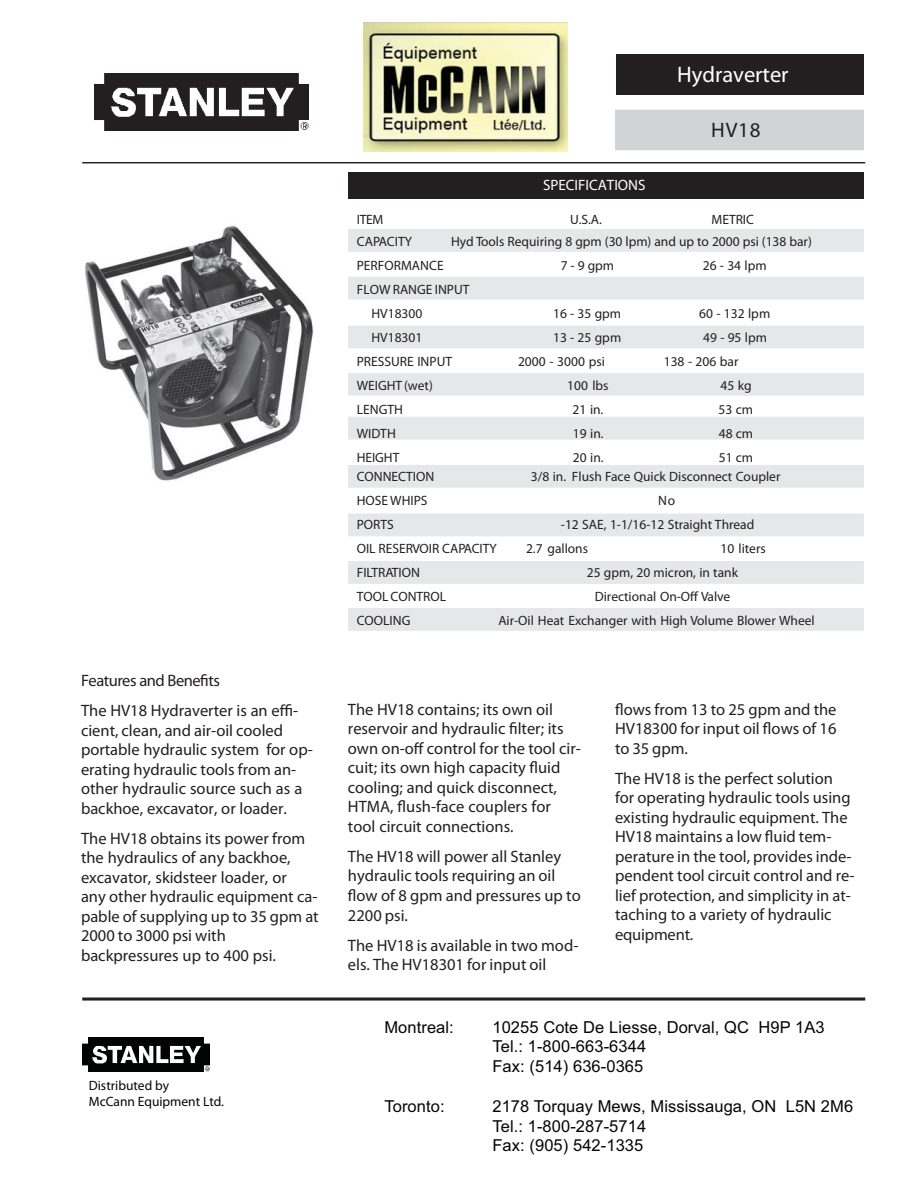
<style>
.page{position:relative;width:918px;height:1188px;background:#fff}
.page>*{position:absolute;margin:0;border:0;box-sizing:border-box;transform-origin:0 0}
.t1{font:700 22.5px "Helvetica";color:#fff}
.t2{font:700 21px "Helvetica";color:#231f20}
.t3{font:16.5px/19.5px "Helvetica";color:#231f20}
.t4{font:16.5px/19.8px "Arial";letter-spacing:.005em;color:#040505}
.t5{font:700 16.5px "Helvetica";letter-spacing:-.03em;color:#231f20}
.t6{font:700 15px "Helvetica";color:#fff}
.t7{font:13.5px/24.2px "Helvetica";color:#231f20}
.t8{font:700 13.5px/16.2px "Helvetica";color:#040505}
.t9{font:700 13.5px "Helvetica";color:#231f20}
</style>
<div class="page">
<div style="left:349px;top:609px;width:514px;height:21px;background:#e6e7e8"></div>
<div style="left:348px;top:608px;width:516px;height:23px;border:1px solid #e7e8e8"></div>
<div style="left:349px;top:562px;width:514px;height:21px;background:#e6e7e8"></div>
<div style="left:348px;top:561px;width:516px;height:23px;border:1px solid #e7e8e8"></div>
<div style="left:349px;top:417px;width:514px;height:22px;background:#e6e7e8"></div>
<div style="left:348px;top:417px;width:516px;height:23px;border:1px solid #e7e8e8"></div>
<svg style="left:82px;top:997px;width:783px;height:4px;background:#565354"></svg>
<hr style="left:82px;top:162px;width:783px;height:1px;background:#231f20">
<div style="left:616px;top:54px;width:248px;height:40px;background:#231f20"></div>
<div style="left:349px;top:230px;width:514px;height:21px;background:#e6e7e8"></div>
<div style="left:348px;top:229px;width:516px;height:23px;border:1px solid #e7e8e8"></div>
<div style="left:348px;top:172px;width:516px;height:27px;background:#231f20"></div>
<div style="left:349px;top:277px;width:514px;height:22px;background:#e6e7e8"></div>
<div style="left:348px;top:277px;width:516px;height:23px;border:1px solid #e7e8e8"></div>
<div style="left:349px;top:326px;width:514px;height:22px;background:#e6e7e8"></div>
<div style="left:349px;top:374px;width:514px;height:21px;background:#e6e7e8"></div>
<div style="left:348px;top:373px;width:516px;height:23px;border:1px solid #e7e8e8"></div>
<div style="left:349px;top:466px;width:514px;height:21px;background:#e6e7e8"></div>
<div style="left:348px;top:465px;width:516px;height:23px;border:1px solid #e7e8e8"></div>
<div style="left:349px;top:514px;width:514px;height:22px;background:#e6e7e8"></div>
<img style="left:85px;top:225px;width:229px;height:256px">
<div style="left:616px;top:110px;width:247px;height:40px;background:#d1d3d4"></div>
<img style="left:94px;top:74px;width:215px;height:57px">
<img style="left:364px;top:22px;width:203px;height:129px">
<img style="left:82px;top:1038px;width:128px;height:34px">
<p class="t5" style="left:81px;top:674px;width:140px">Features and Benefits</p>
<p class="t3" style="left:81px;top:702px;width:233px">The HV18 Hydraverter is an effi&shy;cient, clean, and air-oil cooled portable hydraulic system for op&shy;erating hydraulic tools from an&shy;other hydraulic source such as a backhoe, excavator, or loader.</p>
<p class="t3" style="left:81px;top:830px;width:239px">The HV18 obtains its power from the hydraulics of any backhoe, excavator, skidsteer loader, or<br>any other hydraulic equipment ca&shy;pable of supplying up to 35 gpm at<br>2000 to 3000 psi with backpressures up to 400 psi.</p>
<p class="t8" style="left:89px;top:1078px;width:137px">Distributed by<br>McCann Equipment Ltd.</p>
<h1 class="t1" style="left:677px;top:66px;width:113px">Hydraverter</h1>
<p class="t6" style="left:543px;top:179px;width:104px">SPECIFICATIONS</p>
<p class="t2" style="left:711px;top:122px;width:51px">HV18</p>
<p class="t9" style="left:357px;top:215px;width:28px">ITEM</p>
<p class="t9" style="left:570px;top:215px;width:33px">U.S.A.</p>
<p class="t9" style="left:712px;top:215px;width:44px">METRIC</p>
<p class="t7" style="left:357px;top:230px;width:57px">CAPACITY</p>
<p class="t7" style="left:451px;top:230px;width:362px">Hyd Tools Requiring 8 gpm (30 lpm) and up to 2000 psi (138 bar)</p>
<p class="t7" style="left:357px;top:254px;width:88px">PERFORMANCE</p>
<p class="t7" style="left:561px;top:254px;width:55px">7 - 9 gpm</p>
<p class="t7" style="left:703px;top:254px;width:65px">26 - 34 lpm</p>
<p class="t7" style="left:371px;top:278px;width:100px;text-indent:-15px">FLOW RANGE INPUT<br>HV18300</p>
<p class="t7" style="left:553px;top:302px;width:70px">16 - 35 gpm</p>
<p class="t7" style="left:699px;top:302px;width:73px">60 - 132 lpm</p>
<p class="t7" style="left:371px;top:326px;width:53px">HV18301</p>
<p class="t7" style="left:553px;top:326px;width:70px">13 - 25 gpm</p>
<p class="t7" style="left:703px;top:326px;width:65px">49 - 95 lpm</p>
<p class="t7" style="left:357px;top:350px;width:97px">PRESSURE INPUT</p>
<p class="t7" style="left:518px;top:350px;width:88px">2000 - 3000 psi</p>
<p class="t7" style="left:664px;top:350px;width:76px">138 - 206 bar</p>
<p class="t7" style="left:357px;top:374px;width:78px">WEIGHT (wet)</p>
<p class="t7" style="left:567px;top:374px;width:43px">100 lbs</p>
<p class="t7" style="left:721px;top:374px;width:33px">45 kg</p>
<p class="t7" style="left:357px;top:398px;width:48px">LENGTH</p>
<p class="t7" style="left:573px;top:398px;width:32px">21 in.</p>
<p class="t7" style="left:719px;top:398px;width:36px">53 cm</p>
<p class="t7" style="left:357px;top:422px;width:41px">WIDTH</p>
<p class="t7" style="left:573px;top:422px;width:32px">19 in.</p>
<p class="t7" style="left:719px;top:422px;width:36px">48 cm</p>
<p class="t7" style="left:357px;top:446px;width:44px">HEIGHT</p>
<p class="t7" style="left:573px;top:446px;width:32px">20 in.</p>
<p class="t7" style="left:719px;top:446px;width:36px">51 cm</p>
<p class="t7" style="left:357px;top:466px;width:79px">CONNECTION</p>
<p class="t7" style="left:531px;top:466px;width:251px">3/8 in. Flush Face Quick Disconnect Coupler</p>
<p class="t7" style="left:357px;top:490px;width:72px">HOSE WHIPS</p>
<p class="t7" style="left:658px;top:490px;width:19px">No</p>
<p class="t7" style="left:357px;top:514px;width:39px">PORTS</p>
<p class="t7" style="left:561px;top:514px;width:195px">-12 SAE, 1-1/16-12 Straight Thread</p>
<p class="t7" style="left:357px;top:538px;width:142px">OIL RESERVOIR CAPACITY</p>
<p class="t7" style="left:526px;top:538px;width:64px">2.7 gallons</p>
<p class="t7" style="left:721px;top:538px;width:47px">10 liters</p>
<p class="t7" style="left:357px;top:562px;width:65px">FILTRATION</p>
<p class="t7" style="left:587px;top:562px;width:153px">25 gpm, 20 micron, in tank</p>
<p class="t7" style="left:357px;top:586px;width:91px">TOOL CONTROL</p>
<p class="t7" style="left:595px;top:586px;width:137px">Directional On-Off Valve</p>
<p class="t7" style="left:357px;top:610px;width:55px">COOLING</p>
<p class="t7" style="left:498px;top:610px;width:318px">Air-Oil Heat Exchanger with High Volume Blower Wheel</p>
<p class="t3" style="left:348px;top:701px;width:234px">The HV18 contains; its own oil reservoir and hydraulic filter; its own on-off control for the tool cir&shy;cuit; its own high capacity fluid cooling; and quick disconnect,<br>HTMA, flush-face couplers for tool circuit connections.</p>
<p class="t3" style="left:348px;top:848px;width:234px">The HV18 will power all Stanley hydraulic tools requiring an oil flow of 8 gpm and pressures up to<br>2200 psi.</p>
<p class="t3" style="left:348px;top:937px;width:232px">The HV18 is available in two mod&shy;els. The HV18301 for input oil</p>
<p class="t3" style="left:615px;top:701px;width:223px;text-align:justify">flows from 13 to 25 gpm and the HV18300 for input oil flows of 16 to 35 gpm.</p>
<p class="t3" style="left:615px;top:770px;width:241px">The HV18 is the perfect solution for operating hydraulic tools using existing hydraulic equipment. The<br>HV18 maintains a low fluid tem&shy;perature in the tool, provides inde&shy;pendent tool circuit control and re&shy;lief protection, and simplicity in at&shy;taching to a variety of hydraulic equipment.</p>
<p class="t4" style="left:384px;top:1017px;width:71px">Montreal:</p>
<p class="t4" style="left:492px;top:1017px;width:334px">10255 Cote De Liesse, Dorval, QC H9P 1A3<br>Tel.: 1-800-663-6344<br>Fax: (514) 636-0365</p>
<p class="t4" style="left:384px;top:1096px;width:62px">Toronto:</p>
<p class="t4" style="left:492px;top:1096px;width:362px">2178 Torquay Mews, Mississauga, ON L5N 2M6<br>Tel.: 1-800-287-5714<br>Fax: (905) 542-1335</p>
</div>
